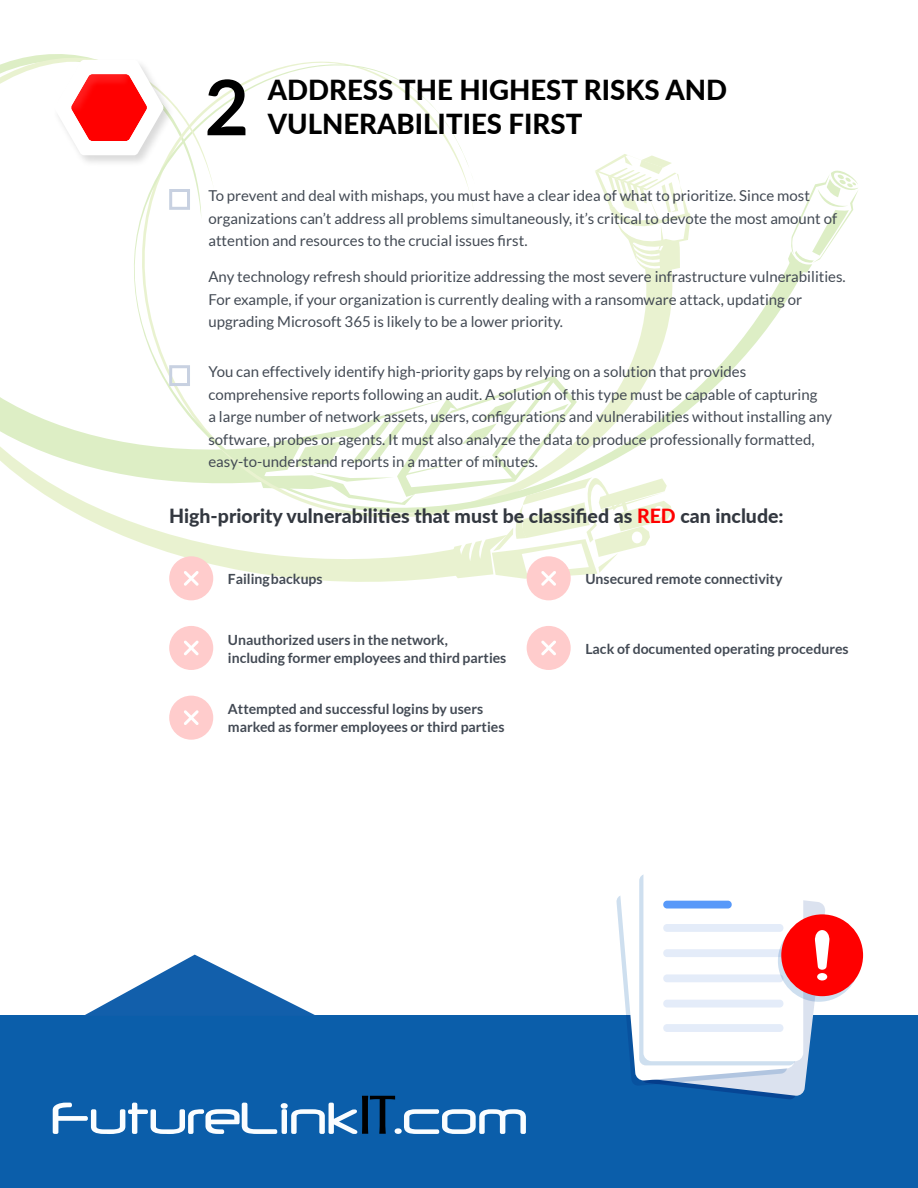
<style>
.page{position:relative;width:918px;height:1188px;background:#fff}
.page>*{position:absolute;margin:0;border:0;box-sizing:border-box;transform-origin:0 0}
.t1{font:700 76.5px "Lato";color:#000}
.t2{font:52.65px "Neuropol";color:#fafdff}
.t3{font:800 27.6px "Lato";color:#000}
.t4{font:800 19.5px "Lato";color:#333840}
.t5{font:15px/22.5px "Lato";color:#434a54}
.t6{font:700 14.1px/17.9px "Lato";color:#434a54}
.s1{color:#f00}
.s2{font-family:"Clear Gothic Serial";color:#000}
</style>
<div class="page">
<div style="left:0;top:1016px;width:918px;height:172px;background:#0b5eaa"></div>
<svg style="left:83px;top:955px;width:234px;height:61px"></svg>
<svg style="left:805px;top:170px;width:53px;height:103px"></svg>
<svg style="left:466px;top:160px;width:339px;height:263px"></svg>
<svg style="left:0;top:54px;width:466px;height:526px"></svg>
<svg style="left:595px;top:154px;width:96px;height:121px"></svg>
<div style="left:169px;top:556px;width:44px;height:44px;background:#fcc;border-radius:50%"></div>
<svg style="left:184px;top:571px;width:15px;height:15px"></svg>
<div style="left:169px;top:626px;width:44px;height:44px;background:#fcc;border-radius:50%"></div>
<svg style="left:184px;top:640px;width:15px;height:15px"></svg>
<div style="left:169px;top:696px;width:44px;height:44px;background:#fcc;border-radius:50%"></div>
<svg style="left:184px;top:710px;width:15px;height:15px"></svg>
<div style="left:527px;top:556px;width:44px;height:44px;background:#fcc;border-radius:50%"></div>
<svg style="left:259px;top:376px;width:413px;height:210px"></svg>
<div style="left:527px;top:626px;width:44px;height:44px;background:#fcc;border-radius:50%"></div>
<svg style="left:541px;top:640px;width:15px;height:15px"></svg>
<div style="left:169px;top:189px;width:21px;height:21px;border:3px solid #c8d1e1"></div>
<div style="left:169px;top:365px;width:21px;height:21px;border:3px solid #c8d1e1"></div>
<div style="left:52px;top:59px;width:122px;height:108px;background:#000;opacity:.15"></div>
<svg style="left:55px;top:60px;width:109px;height:95px"></svg>
<div style="left:60px;top:63px;width:79px;height:55px;background:#fff;opacity:.15"></div>
<svg style="left:617px;top:874px;width:246px;height:225px"></svg>
<div style="left:817px;top:973px;width:10px;height:7px;background:#fff;border-radius:50%"></div>
<h1 class="t1" style="left:204px;top:64px;width:46px">2</h1>
<h3 class="t3" style="left:268px;top:69px;width:461px">ADDRESS THE HIGHEST RISKS AND</h3>
<h3 class="t3" style="left:268px;top:104px;width:316px">VULNERABILITIES FIRST</h3>
<p class="t5" style="left:208px;top:184px;width:630px">To prevent and deal with mishaps, you must have a clear idea of what to prioritize. Since most organizations can’t address all problems simultaneously, it’s critical to devote the most amount of attention and resources to the crucial issues first.</p>
<p class="t5" style="left:208px;top:265px;width:639px">Any technology refresh should prioritize addressing the most severe infrastructure vulnerabilities.<br>For example, if your organization is currently dealing with a ransomware attack, updating or upgrading Microsoft 365 is likely to be a lower priority.</p>
<p class="t5" style="left:208px;top:361px;width:625px">You can effectively identify high-priority gaps by relying on a solution that provides comprehensive reports following an audit. A solution of this type must be capable of capturing<br>a large number of network assets, users, configurations and vulnerabilities without installing any software, probes or agents. It must also analyze the data to produce professionally formatted, easy-to-understand reports in a matter of minutes.</p>
<h3 class="t4" style="left:169px;top:502px;width:616px">High-priority vulnerabilities that must be classified as <span class="s1">RED</span> can include:</h3>
<p class="t6" style="left:228px;top:570px;width:96px">Failing backups</p>
<p class="t6" style="left:228px;top:630px;width:280px">Unauthorized users in the network, including former employees and third parties</p>
<p class="t6" style="left:228px;top:700px;width:278px">Attempted and successful logins by users marked as former employees or third parties</p>
<p class="t6" style="left:585px;top:570px;width:199px">Unsecured remote connectivity</p>
<p class="t6" style="left:585px;top:639px;width:265px">Lack of documented operating procedures</p>
<h2 class="t2" style="left:52px;top:1090px;width:478px">FutureLink<span class="s2">IT</span>.com</h2>
</div>
